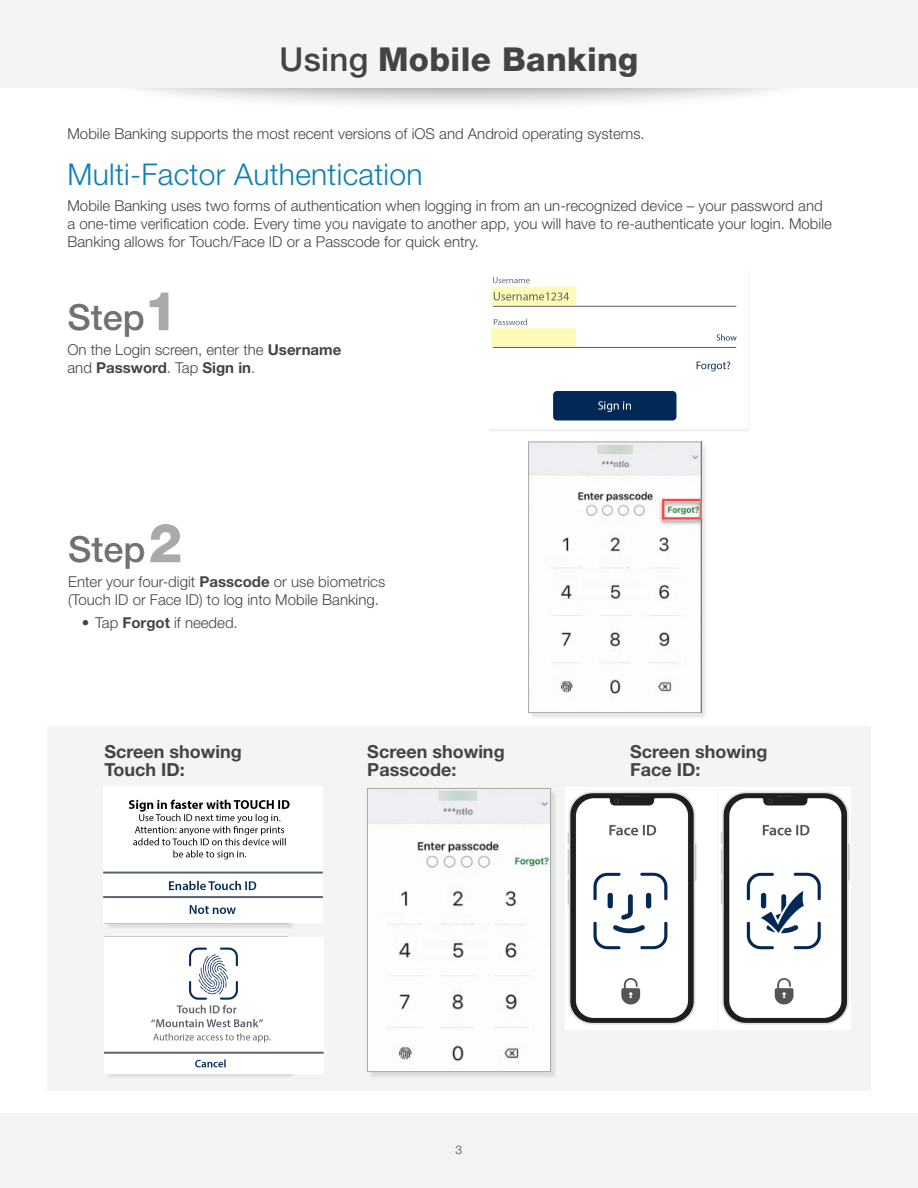
<style>
.page{position:relative;width:918px;height:1188px;background:#fff}
.page>*{position:absolute;margin:0;border:0;box-sizing:border-box;transform-origin:0 0}
.t1{font:500 36px "Helvetica Neue LT Std";color:#707272}
.t2{font:800 33px "Helvetica Neue LT Std";letter-spacing:.01em;color:#444446}
.t3{font:300 30px "Helvetica Neue LT Std";letter-spacing:.01em;color:#0d7fb4}
.t4{font:700 18px/18px "Helvetica Neue LT Std";color:#444446}
.t5{font:300 15px/18px "Helvetica Neue LT Std";color:#444446}
.t6{font:300 12px "Helvetica Neue LT Std";color:#444446}
.s1{font-weight:500}
.s2{font-weight:800;font-size:54px;color:#a9aaaa}
.s3{font-weight:700}
</style>
<div class="page">
<div style="left:0;top:1113px;width:918px;height:75px;background:#f4f4f4"></div>
<div style="left:98px;top:6px;width:722px;height:107px;background:#000;opacity:.4"></div>
<div style="left:0;top:0;width:918px;height:88px;background:#f4f4f4"></div>
<div style="left:47px;top:726px;width:824px;height:364px;background:#f4f4f4"></div>
<div style="left:487px;top:268px;width:263px;height:164px;background:#f2f2f2"></div>
<div style="left:529px;top:442px;width:179px;height:277px;background:#000;opacity:.1"></div>
<img style="left:530px;top:444px;width:169px;height:267px">
<div style="left:528px;top:442px;width:173px;height:271px;border:1px solid #a9aaaa"></div>
<div style="left:105px;top:789px;width:189px;height:141px;background:#000;opacity:.1"></div>
<div style="left:105px;top:937px;width:189px;height:141px;background:#e0e0e0"></div>
<div style="left:368px;top:789px;width:189px;height:289px;background:#dfdfdf"></div>
<img style="left:369px;top:790px;width:180px;height:280px">
<div style="left:367px;top:788px;width:184px;height:284px;border:1px solid #a9aaaa"></div>
<img style="left:487px;top:268px;width:261px;height:161px">
<img style="left:104px;top:937px;width:219px;height:137px">
<img style="left:104px;top:786px;width:219px;height:137px">
<img style="left:566px;top:788px;width:284px;height:242px">
<h2 class="t2" style="left:280px;top:39px;width:360px"><span class="s1">Using</span> Mobile Banking</h2>
<p class="t5" style="left:68px;top:124px;width:576px">Mobile Banking supports the most recent versions of iOS and Android operating systems.</p>
<h3 class="t3" style="left:68px;top:156px;width:357px">Multi-Factor Authentication</h3>
<p class="t5" style="left:68px;top:196px;width:766px">Mobile Banking uses two forms of authentication when logging in from an un-recognized device – your password and a one-time verification code. Every time you navigate to another app, you will have to re-authenticate your login. Mobile<br>Banking allows for Touch/Face ID or a Passcode for quick entry.</p>
<h1 class="t1" style="left:68px;top:296px;width:112px">Step <span class="s2">1</span></h1>
<p class="t5" style="left:68px;top:340px;width:275px">On the Login screen, enter the <span class="s3">Username </span>and <span class="s3">Password</span>. Tap <span class="s3">Sign in</span>.</p>
<h1 class="t1" style="left:68px;top:528px;width:116px">Step <span class="s2">2</span></h1>
<p class="t5" style="left:68px;top:572px;width:318px">Enter your four-digit <span class="s3">Passcode</span> or use biometrics (Touch ID or Face ID) to log into Mobile Banking.</p>
<p class="t5" style="left:82px;top:614px;width:155px">• Tap <span class="s3">Forgot</span> if needed.</p>
<p class="t4" style="left:104px;top:742px;width:139px">Screen showing<br>Touch ID:</p>
<p class="t4" style="left:630px;top:742px;width:139px">Screen showing<br>Face ID:</p>
<p class="t4" style="left:367px;top:742px;width:139px">Screen showing<br>Passcode:</p>
<p class="t6" style="left:456px;top:1142px;width:8px">3</p>
</div>
